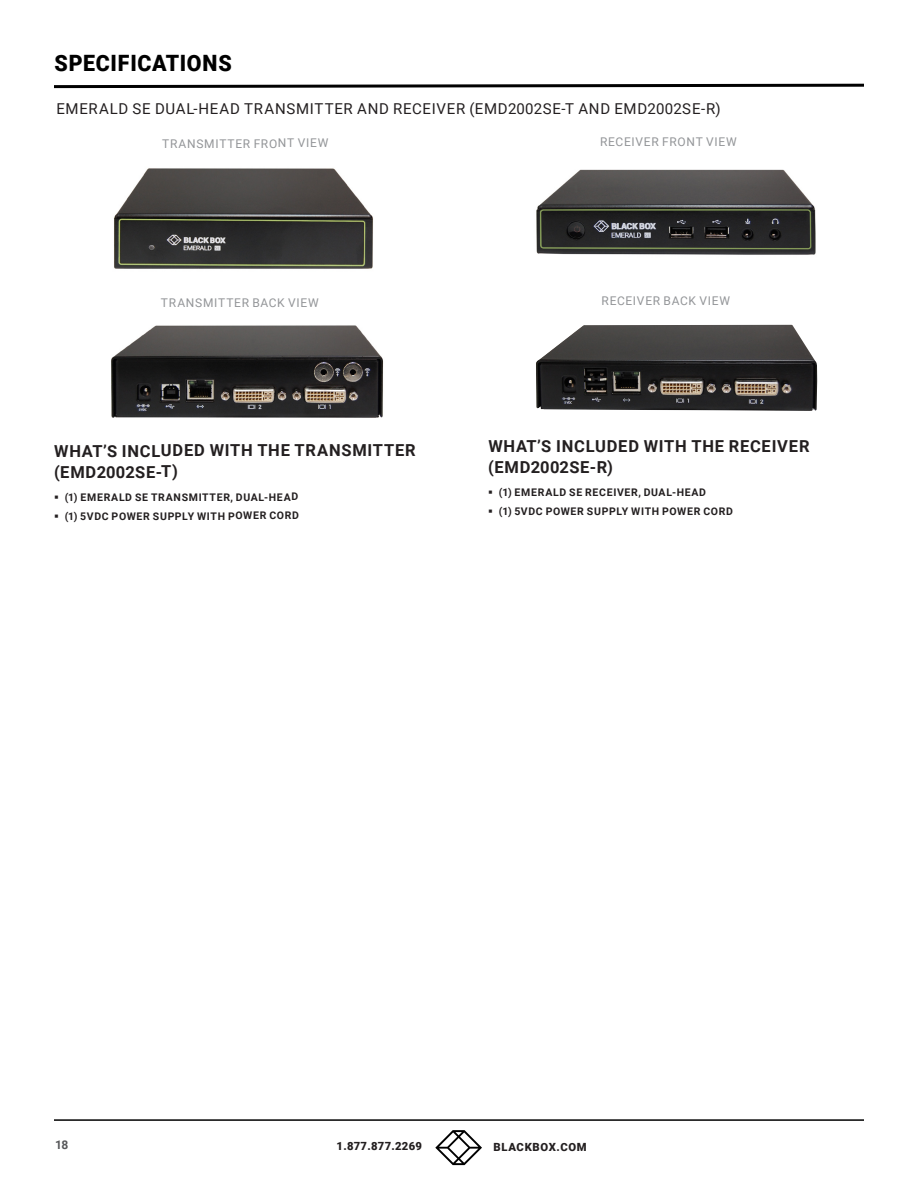
<style>
.page{position:relative;width:918px;height:1188px;background:#fff}
.page>*{position:absolute;margin:0;border:0;box-sizing:border-box;transform-origin:0 0}
.t1{font:900 22.5px "Roboto";letter-spacing:.035em;color:#000;scale:.95 1}
.Body_Text_Bulleted{font:700 16.5px/21.1px "Roboto";letter-spacing:.04em;color:#231f20}
.t2{font:15px "Roboto";letter-spacing:.045em;color:#231f20}
.Subheads{font:12px "Roboto";letter-spacing:.055em;color:#939598}
.t3{font:700 12px "Roboto";color:#57585a}
.t4{font:900 11.25px "Roboto";letter-spacing:.025em;color:#231f20}
.t5{font:900 11.25px "Roboto";letter-spacing:.05em;color:#231f20}
.t6{font:700 10.5px "Roboto";letter-spacing:.06em;color:#231f20}
</style>
<div class="page">
<hr style="left:54px;top:1119px;width:810px;height:2px;background:#000">
<svg style="left:435px;top:1130px;width:47px;height:35px"></svg>
<svg style="left:54px;top:83px;width:810px;height:6px"></svg>
<img style="left:114px;top:168px;width:259px;height:101px">
<img style="left:111px;top:325px;width:273px;height:93px">
<img style="left:536px;top:169px;width:280px;height:86px">
<img style="left:536px;top:325px;width:281px;height:86px">
<p class="t1" style="left:54px;top:47px;width:188px">SPECIFICATIONS</p>
<p class="t2" style="left:56px;top:98px;width:666px">EMERALD SE DUAL-HEAD TRANSMITTER AND RECEIVER (EMD2002SE-T AND EMD2002SE-R)</p>
<p class="Subheads" style="left:162px;top:135px;width:168px">TRANSMITTER FRONT VIEW</p>
<p class="Subheads" style="left:600px;top:133px;width:138px">RECEIVER FRONT VIEW</p>
<p class="Subheads" style="left:161px;top:294px;width:159px">TRANSMITTER BACK VIEW</p>
<p class="Subheads" style="left:602px;top:293px;width:130px">RECEIVER BACK VIEW</p>
<p class="Body_Text_Bulleted" style="left:54px;top:439px;width:363px">WHAT’S INCLUDED WITH THE TRANSMITTER (EMD2002SE-T)</p>
<p class="t6" style="left:54px;top:490px;width:246px">▪ (1) EMERALD SE TRANSMITTER, DUAL-HEAD</p>
<p class="t6" style="left:54px;top:509px;width:246px">▪ (1) 5VDC POWER SUPPLY WITH POWER CORD</p>
<p class="Body_Text_Bulleted" style="left:488px;top:435px;width:323px">WHAT’S INCLUDED WITH THE RECEIVER (EMD2002SE-R)</p>
<p class="t6" style="left:488px;top:485px;width:219px">▪ (1) EMERALD SE RECEIVER, DUAL-HEAD</p>
<p class="t6" style="left:488px;top:504px;width:246px">▪ (1) 5VDC POWER SUPPLY WITH POWER CORD</p>
<p class="t3" style="left:55px;top:1136px;width:15px">18</p>
<p class="t4" style="left:337px;top:1138px;width:87px">1.877.877.2269</p>
<p class="t5" style="left:494px;top:1139px;width:95px">BLACKBOX.COM</p>
</div>
